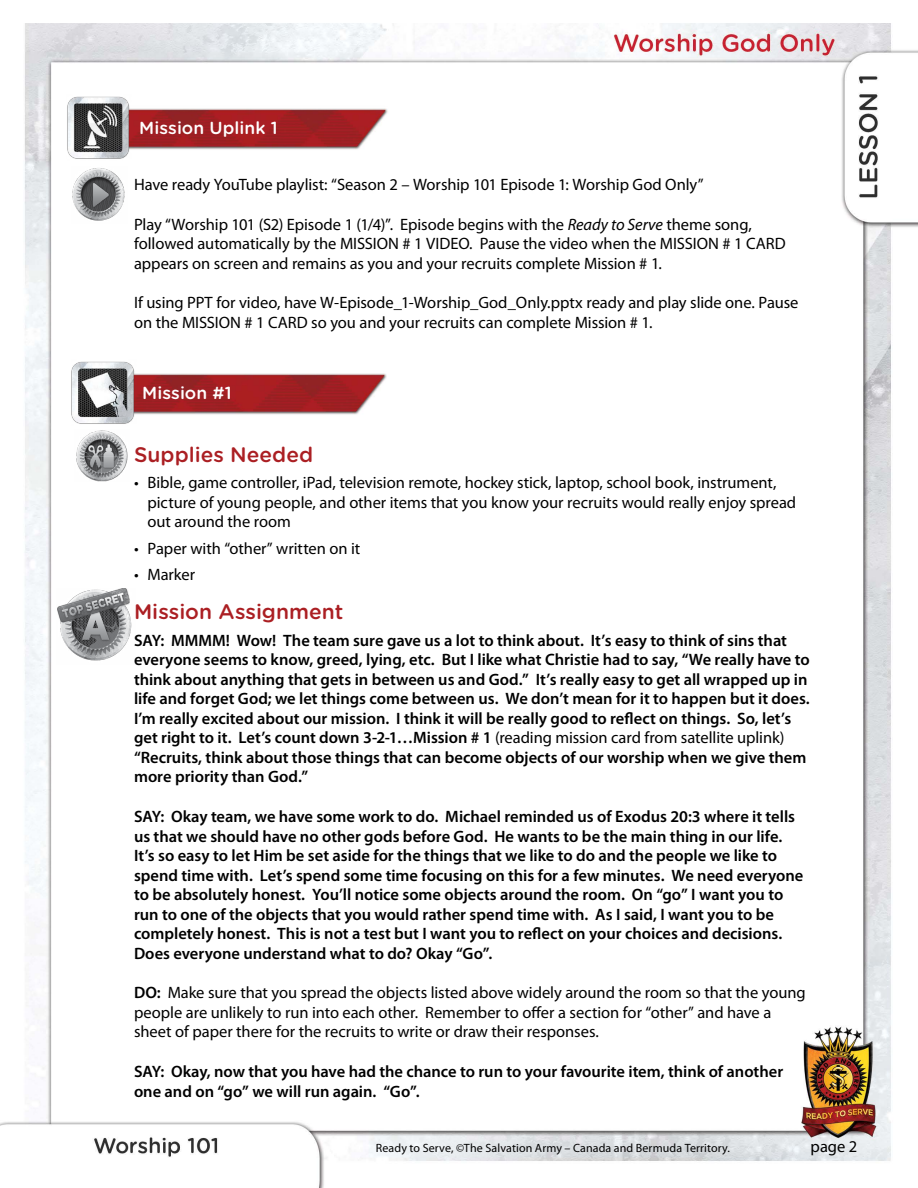
<style>
.page{position:relative;width:918px;height:1188px;background:#fff}
.page>*{position:absolute;margin:0;border:0;box-sizing:border-box;transform-origin:0 0}
.t1{font:500 21px "Gotham Rounded";color:#ab1f23}
.t2{font:500 17.4px "Gotham Rounded";letter-spacing:.005em;color:#fff}
.t3{font:600 16.5px/19.5px "Myriad Pro";color:#000}
.t4{font:16.5px/19.5px "Myriad Pro";letter-spacing:-.005em;color:#000}
.t5{font:12px "Myriad Pro";letter-spacing:.01em;color:#000}
.s1{font-style:italic}
.s2{font-weight:400}
.s3{font-weight:600}
</style>
<div class="page">
<img style="left:0;top:23px;width:918px;height:1165px">
<img style="left:136px;top:370px;width:251px;height:45px">
<img style="left:71px;top:360px;width:65px;height:66px">
<img style="left:75px;top:430px;width:54px;height:51px">
<img style="left:57px;top:588px;width:78px;height:77px">
<img style="left:132px;top:105px;width:256px;height:45px">
<img style="left:67px;top:95px;width:65px;height:66px">
<img style="left:72px;top:167px;width:56px;height:57px">
<p class="t2" style="left:139px;top:115px;width:140px">Mission Uplink 1</p>
<p class="t4" style="left:134px;top:174px;width:571px">Have ready YouTube playlist: “Season 2 – Worship 101 Episode 1: Worship God Only”</p>
<p class="t4" style="left:134px;top:214px;width:653px">Play “Worship 101 (S2) Episode 1 (1/4)”. Episode begins with the <span class="s1">Ready to Serve</span> theme song, followed automatically by the MISSION # 1 VIDEO. Pause the video when the MISSION # 1 CARD appears on screen and remains as you and your recruits complete Mission # 1.</p>
<p class="t4" style="left:134px;top:293px;width:666px">If using PPT for video, have W-Episode_1-Worship_God_Only.pptx ready and play slide one. Pause on the MISSION # 1 CARD so you and your recruits can complete Mission # 1.</p>
<p class="t2" style="left:142px;top:381px;width:91px">Mission #1</p>
<p class="t1" style="left:134px;top:440px;width:181px">Supplies Needed</p>
<p class="t4" style="left:148px;top:473px;width:650px;text-indent:-13px">• Bible, game controller, iPad, television remote, hockey stick, laptop, school book, instrument, picture of young people, and other items that you know your recruits would really enjoy spread out around the room</p>
<p class="t4" style="left:134px;top:538px;width:228px">• Paper with “other” written on it</p>
<p class="t4" style="left:134px;top:564px;width:63px">• Marker</p>
<p class="t1" style="left:134px;top:597px;width:211px">Mission Assignment</p>
<p class="t3" style="left:134px;top:630px;width:677px">SAY: MMMM! Wow! The team sure gave us a lot to think about. It’s easy to think of sins that everyone seems to know, greed, lying, etc. But I like what Christie had to say, “We really have to think about anything that gets in between us and God.” It’s really easy to get all wrapped up in life and forget God; we let things come between us. We don’t mean for it to happen but it does.<br>I’m really excited about our mission. I think it will be really good to reflect on things. So, let’s get right to it. Let’s count down 3-2-1…Mission # 1 <span class="s2">(reading mission card from satellite uplink) </span>“Recruits, think about those things that can become objects of our worship when we give them more priority than God.”</p>
<p class="t3" style="left:134px;top:806px;width:671px">SAY: Okay team, we have some work to do. Michael reminded us of Exodus 20:3 where it tells us that we should have no other gods before God. He wants to be the main thing in our life.<br>It’s so easy to let Him be set aside for the things that we like to do and the people we like to spend time with. Let’s spend some time focusing on this for a few minutes. We need everyone to be absolutely honest. You’ll notice some objects around the room. On “go” I want you to run to one of the objects that you would rather spend time with. As I said, I want you to be completely honest. This is not a test but I want you to reflect on your choices and decisions.<br>Does everyone understand what to do? Okay “Go”.</p>
<p class="t4" style="left:134px;top:983px;width:673px"><span class="s3">DO:</span> Make sure that you spread the objects listed above widely around the room so that the young people are unlikely to run into each other. Remember to offer a section for “other” and have a sheet of paper there for the recruits to write or draw their responses.</p>
<p class="t3" style="left:134px;top:1061px;width:651px">SAY: Okay, now that you have had the chance to run to your favourite item, think of another one and on “go” we will run again. “Go”.</p>
<p class="t5" style="left:376px;top:1141px;width:356px">Ready to Serve, ©The Salvation Army – Canada and Bermuda Territory.</p>
<p class="t4" style="left:811px;top:1136px;width:48px">page 2</p>
</div>
